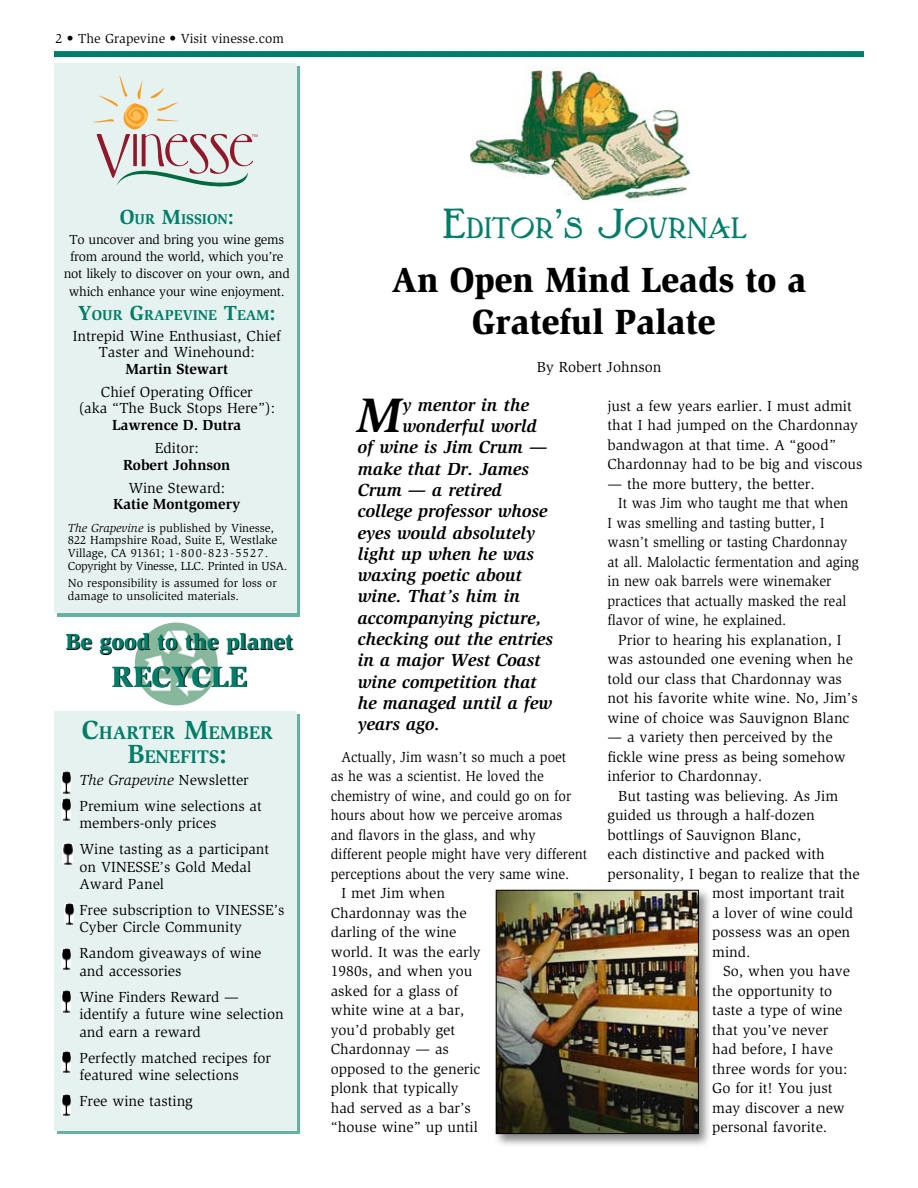
<style>
.page{position:relative;width:918px;height:1188px;background:#fff}
.page>*{position:absolute;margin:0;border:0;box-sizing:border-box;transform-origin:0 0}
.t1{font:italic 700 49.8px "Slimbach Std";color:#000}
.t2{font:900 36px/42px "Slimbach Std";color:#000;text-align:center;scale:.95 1}
.t3{font:31.5px "P22 Arts And Crafts Hunter";color:#007d68}
.t4{font:900 30px "Slimbach Std";letter-spacing:.075em;color:#007d68}
.t5{font:900 22.5px "Slimbach Std";color:#007d68}
.t6{font:700 18.9px/24px "Slimbach Std";color:#007d68;text-align:center}
.t7{font:italic 700 18px "Slimbach Std";color:#000}
.t8{font:15px/17.4px "Slimbach Std";color:#000}
.t9{font:15px "Slimbach Std";color:#000;scale:.93 1}
.t10{font:15px "Slimbach Std";color:#000;scale:.94 1}
.t11{font:700 15px "Slimbach Std";color:#000}
.t12{font:700 14.7px "Slimbach Std";color:#007d68}
.t13{font:13.5px/17.2px "Slimbach Std";letter-spacing:-.02em;color:#000;text-align:center}
.t14{font:13.5px "Slimbach Std";color:#000}
.t15{font:12px/12.8px "Slimbach Std";color:#000}
.s1{font-size:21px}
.s2{font-style:italic}
.s3{font-style:inherit}
.s4{font-size:27px}
.s5{font-size:45px}
</style>
<div class="page">
<div style="left:54px;top:51px;width:810px;height:6px;background:#007d68"></div>
<div style="left:57px;top:66px;width:243px;height:551px;background:#66b1a4"></div>
<div style="left:54px;top:63px;width:243px;height:549px;background:#e6f2f0"></div>
<svg style="left:92px;top:75px;width:165px;height:111px"></svg>
<svg style="left:57px;top:714px;width:243px;height:420px;background:#73b8ac"></svg>
<div style="left:54px;top:711px;width:243px;height:419px;background:#e6f2f0"></div>
<img style="left:61px;top:772px;width:10px;height:21px">
<img style="left:61px;top:799px;width:10px;height:21px">
<img style="left:63px;top:843px;width:9px;height:22px">
<img style="left:64px;top:903px;width:10px;height:22px">
<img style="left:61px;top:948px;width:10px;height:22px">
<img style="left:61px;top:991px;width:10px;height:21px">
<img style="left:61px;top:1051px;width:10px;height:22px">
<img style="left:61px;top:1094px;width:10px;height:22px">
<img style="left:471px;top:66px;width:220px;height:136px">
<div style="left:493px;top:887px;width:219px;height:261px;background:#000;opacity:.48"></div>
<img style="left:498px;top:892px;width:199px;height:240px">
<div style="left:496px;top:890px;width:203px;height:244px;border:1px solid #000"></div>
<img style="left:135px;top:623px;width:83px;height:82px">
<p class="t14" style="left:56px;top:31px;width:230px">2 • The Grapevine • Visit vinesse.com</p>
<p class="t12" style="left:120px;top:210px;width:116px"><span class="s1">O</span>UR <span class="s1">M</span>ISSION<span class="s1">:</span></p>
<p class="t13" style="left:64px;top:231px;width:228px">To uncover and bring you wine gems from around the world, which you’re not likely to discover on your own, and which enhance your wine enjoyment.</p>
<p class="t12" style="left:78px;top:306px;width:200px"><span class="s1">Y</span>OUR <span class="s1">G</span>RAPEVINE <span class="s1">T</span>EAM<span class="s1">:</span></p>
<p class="t8" style="left:73px;top:328px;width:209px;line-height:16.5px;text-align:center">Intrepid Wine Enthusiast, Chief<br>Taster and Winehound:</p>
<p class="t11" style="left:125px;top:360px;width:104px">Martin Stewart</p>
<p class="t8" style="left:78px;top:384px;width:198px;line-height:16.5px;text-align:center">Chief Operating Officer<br>(aka “The Buck Stops Here”):</p>
<p class="t11" style="left:112px;top:416px;width:131px">Lawrence D. Dutra</p>
<p class="t8" style="left:155px;top:440px;width:45px">Editor:</p>
<p class="t11" style="left:123px;top:456px;width:109px">Robert Johnson</p>
<p class="t8" style="left:128px;top:479px;width:99px">Wine Steward:</p>
<p class="t11" style="left:113px;top:496px;width:129px">Katie Montgomery</p>
<p class="t15" style="left:68px;top:521px;width:221px"><span class="s2">The Grapevine</span> is published by Vinesse, 822 Hampshire Road, Suite E, Westlake Village, CA 91361; <span class="s3">1-800-823-5527.<br></span>Copyright by Vinesse, LLC. Printed in USA.</p>
<p class="t15" style="left:68px;top:577px;width:210px">No responsibility is assumed for loss or damage to unsolicited materials.</p>
<h3 class="t5" style="left:66px;top:628px;width:229px">Be good to the planet</h3>
<h3 class="t4" style="left:112px;top:658px;width:137px">recycle</h3>
<p class="t6" style="left:82px;top:720px;width:193px"><span class="s4">C</span>HARTER <span class="s4">M</span>EMBER<br><span class="s4">B</span>ENEFITS<span class="s4">:</span></p>
<p class="t8" style="left:80px;top:767px;width:184px;line-height:26.1px"><span class="s2">The Grapevine</span> Newsletter<br>Premium wine selections at</p>
<p class="t8" style="left:80px;top:810px;width:191px;line-height:26.1px">members-only prices<br>Wine tasting as a participant</p>
<p class="t8" style="left:80px;top:858px;width:173px">on VINESSE’s Gold Medal<br>Award Panel</p>
<p class="t8" style="left:80px;top:901px;width:207px">Free subscription to VINESSE’s<br>Cyber Circle Community</p>
<p class="t8" style="left:80px;top:945px;width:184px">Random giveaways of wine and accessories</p>
<p class="t8" style="left:80px;top:988px;width:206px">Wine Finders Reward — identify a future wine selection and earn a reward</p>
<p class="t8" style="left:80px;top:1049px;width:193px">Perfectly matched recipes for featured wine selections</p>
<p class="t8" style="left:80px;top:1093px;width:115px">Free wine tasting</p>
<h3 class="t3" style="left:443px;top:210px;width:305px"><span class="s5">E</span>DITOR<span class="s5">’</span>S <span class="s5">J</span>OURNAL</h3>
<h2 class="t2" style="left:392px;top:259px;width:438px">An Open Mind Leads to a<br>Grateful Palate</h2>
<p class="t8" style="left:537px;top:359px;width:126px">By Robert Johnson</p>
<h1 class="t1" style="left:358px;top:386px;width:45px">M</h1>
<p class="t7" style="left:403px;top:394px;width:128px">y mentor in the</p>
<p class="t7" style="left:403px;top:416px;width:136px">wonderful world</p>
<p class="t7" style="left:358px;top:437px;width:191px">of wine is Jim Crum —</p>
<p class="t7" style="left:358px;top:458px;width:173px">make that Dr. James</p>
<p class="t7" style="left:358px;top:479px;width:145px">Crum — a retired</p>
<p class="t7" style="left:358px;top:501px;width:191px">college professor whose</p>
<p class="t7" style="left:358px;top:522px;width:179px">eyes would absolutely</p>
<p class="t7" style="left:358px;top:543px;width:178px">light up when he was</p>
<p class="t7" style="left:358px;top:565px;width:166px">waxing poetic about</p>
<p class="t7" style="left:358px;top:586px;width:164px">wine. That’s him in</p>
<p class="t7" style="left:358px;top:607px;width:185px">accompanying picture,</p>
<p class="t7" style="left:358px;top:628px;width:197px">checking out the entries</p>
<p class="t7" style="left:358px;top:650px;width:185px">in a major West Coast</p>
<p class="t7" style="left:358px;top:671px;width:181px">wine competition that</p>
<p class="t7" style="left:358px;top:692px;width:196px">he managed until a few</p>
<p class="t7" style="left:358px;top:714px;width:84px">years ago.</p>
<p class="t9" style="left:342px;top:748px;width:243px">Actually, Jim wasn’t so much a poet</p>
<p class="t9" style="left:331px;top:768px;width:231px">as he was a scientist. He loved the</p>
<p class="t9" style="left:331px;top:787px;width:260px">chemistry of wine, and could go on for</p>
<p class="t9" style="left:331px;top:807px;width:250px">hours about how we perceive aromas</p>
<p class="t9" style="left:331px;top:826px;width:222px">and flavors in the glass, and why</p>
<p class="t9" style="left:331px;top:846px;width:277px">different people might have very different</p>
<p class="t9" style="left:331px;top:865px;width:258px">perceptions about the very same wine.</p>
<p class="t8" style="left:342px;top:885px;width:105px">I met Jim when</p>
<p class="t8" style="left:331px;top:904px;width:138px">Chardonnay was the</p>
<p class="t8" style="left:331px;top:924px;width:127px">darling of the wine</p>
<p class="t8" style="left:331px;top:943px;width:151px">world. It was the early</p>
<p class="t8" style="left:331px;top:963px;width:143px">1980s, and when you</p>
<p class="t8" style="left:331px;top:982px;width:129px">asked for a glass of</p>
<p class="t8" style="left:331px;top:1002px;width:135px">white wine at a bar,</p>
<p class="t8" style="left:331px;top:1021px;width:126px">you’d probably get</p>
<p class="t8" style="left:331px;top:1041px;width:120px">Chardonnay — as</p>
<p class="t8" style="left:331px;top:1060px;width:151px">opposed to the generic</p>
<p class="t8" style="left:331px;top:1080px;width:129px">plonk that typically</p>
<p class="t8" style="left:331px;top:1099px;width:142px">had served as a bar’s</p>
<p class="t8" style="left:331px;top:1119px;width:149px">“house wine” up until</p>
<p class="t8" style="left:608px;top:396px;width:256px;line-height:19.5px">just a few years earlier. I must admit that I had jumped on the Chardonnay bandwagon at that time. A “good” Chardonnay had to be big and viscous</p>
<p class="t8" style="left:608px;top:475px;width:209px">— the more buttery, the better.</p>
<p class="t10" style="left:618px;top:495px;width:246px">It was Jim who taught me that when</p>
<p class="t10" style="left:607px;top:514px;width:233px">I was smelling and tasting butter, I</p>
<p class="t10" style="left:607px;top:534px;width:257px">wasn’t smelling or tasting Chardonnay</p>
<p class="t10" style="left:607px;top:553px;width:269px">at all. Malolactic fermentation and aging</p>
<p class="t10" style="left:607px;top:573px;width:240px">in new oak barrels were winemaker</p>
<p class="t10" style="left:607px;top:592px;width:256px">practices that actually masked the real</p>
<p class="t10" style="left:607px;top:612px;width:192px">flavor of wine, he explained.</p>
<p class="t8" style="left:618px;top:631px;width:225px">Prior to hearing his explanation, I</p>
<p class="t8" style="left:608px;top:651px;width:247px">was astounded one evening when he</p>
<p class="t8" style="left:608px;top:670px;width:236px">told our class that Chardonnay was</p>
<p class="t8" style="left:608px;top:690px;width:252px">not his favorite white wine. No, Jim’s</p>
<p class="t8" style="left:608px;top:709px;width:244px">wine of choice was Sauvignon Blanc</p>
<p class="t8" style="left:608px;top:728px;width:240px;line-height:19.5px">— a variety then perceived by the fickle wine press as being somehow inferior to Chardonnay.</p>
<p class="t8" style="left:618px;top:787px;width:221px">But tasting was believing. As Jim</p>
<p class="t8" style="left:608px;top:807px;width:209px">guided us through a half-dozen</p>
<p class="t8" style="left:608px;top:826px;width:195px">bottlings of Sauvignon Blanc,</p>
<p class="t8" style="left:608px;top:846px;width:219px">each distinctive and packed with</p>
<p class="t8" style="left:608px;top:865px;width:254px">personality, I began to realize that the</p>
<p class="t8" style="left:712px;top:885px;width:134px">most important trait</p>
<p class="t8" style="left:712px;top:904px;width:142px">a lover of wine could</p>
<p class="t8" style="left:712px;top:924px;width:139px">possess was an open</p>
<p class="t8" style="left:712px;top:943px;width:40px">mind.</p>
<p class="t8" style="left:723px;top:963px;width:129px">So, when you have</p>
<p class="t8" style="left:712px;top:982px;width:121px">the opportunity to</p>
<p class="t8" style="left:712px;top:1002px;width:132px">taste a type of wine</p>
<p class="t8" style="left:712px;top:1021px;width:118px">that you’ve never</p>
<p class="t8" style="left:712px;top:1041px;width:122px">had before, I have</p>
<p class="t8" style="left:712px;top:1060px;width:137px">three words for you:</p>
<p class="t8" style="left:712px;top:1080px;width:122px">Go for it! You just</p>
<p class="t8" style="left:712px;top:1099px;width:134px">may discover a new</p>
<p class="t8" style="left:712px;top:1119px;width:117px">personal favorite.</p>
</div>
